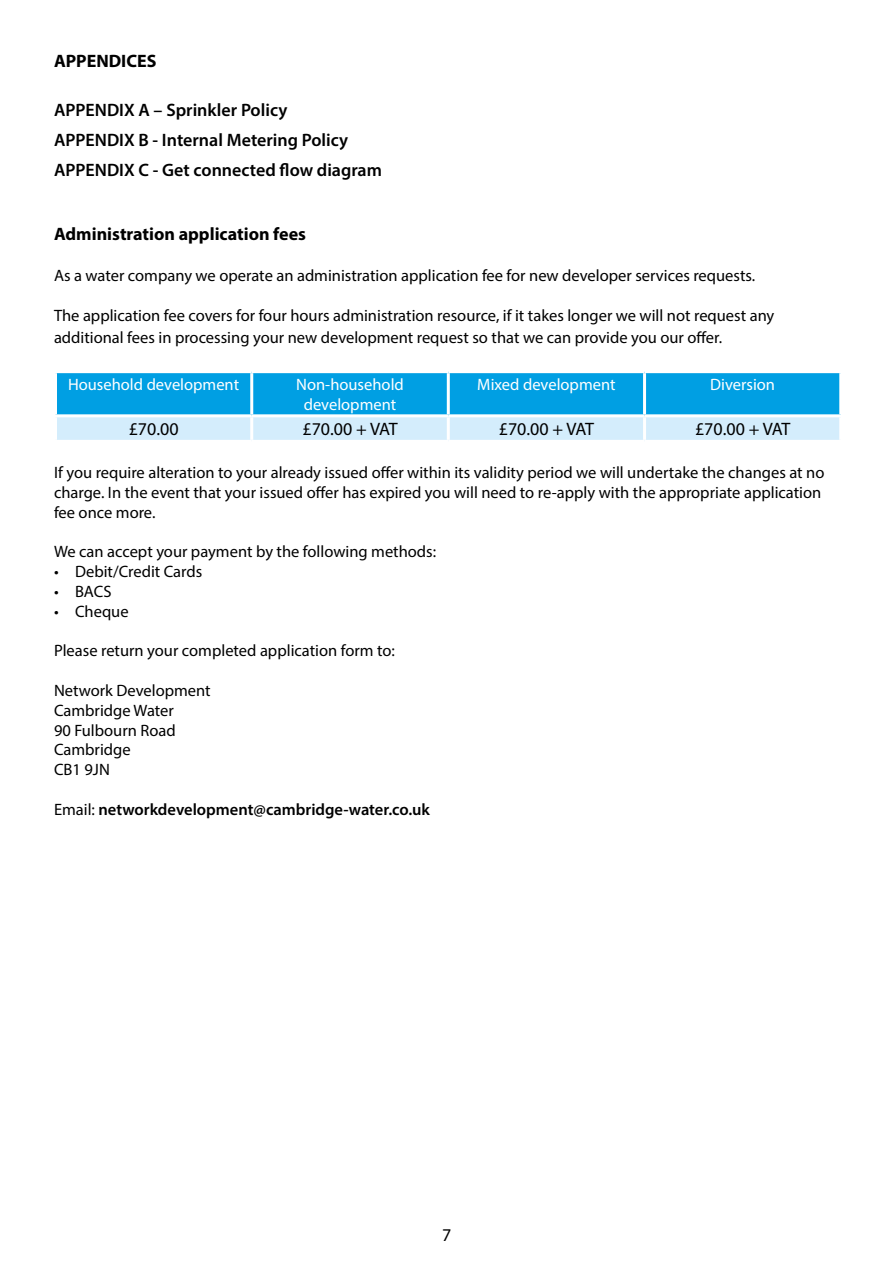
<style>
.page{position:relative;width:893px;height:1263px;background:#fff}
.page>*{position:absolute;margin:0;border:0;box-sizing:border-box;transform-origin:0 0}
.t1{font:600 18px/30.2px "Myriad Pro";color:#000}
.t2{font:700 18px "Myriad Pro";color:#000}
.t3{font:18px "Myriad Pro";color:#000}
.t4{font:16.5px/19.8px "Myriad Pro";color:#000}
.t5{font:16.5px/19.8px "Myriad Pro";color:#fff;text-align:center}
.t6{font:600 16.5px "Myriad Pro";color:#000}
.s1{font-weight:400}
</style>
<div class="page">
<svg style="left:57px;top:373px;width:782px;height:67px;background:#4dbbec"></svg>
<hr style="left:250px;top:373px;width:3px;height:41px;background:#fff">
<hr style="left:447px;top:373px;width:3px;height:41px;background:#fff">
<hr style="left:643px;top:373px;width:3px;height:41px;background:#fff">
<hr style="left:54px;top:414px;width:198px;height:3px;background:#fff">
<hr style="left:252px;top:414px;width:196px;height:3px;background:#fff">
<hr style="left:250px;top:417px;width:3px;height:23px;background:#fff">
<hr style="left:448px;top:414px;width:196px;height:3px;background:#fff">
<hr style="left:447px;top:417px;width:3px;height:23px;background:#fff">
<hr style="left:644px;top:414px;width:198px;height:3px;background:#fff">
<hr style="left:643px;top:417px;width:3px;height:23px;background:#fff">
<p class="t2" style="left:54px;top:50px;width:104px">APPENDICES</p>
<p class="t1" style="left:54px;top:94px;width:329px">APPENDIX A – Sprinkler Policy<br>APPENDIX B - Internal Metering Policy<br>APPENDIX C - Get connected flow diagram</p>
<p class="t2" style="left:54px;top:222px;width:254px">Administration application fees</p>
<p class="t4" style="left:54px;top:266px;width:703px">As a water company we operate an administration application fee for new developer services requests.</p>
<p class="t4" style="left:54px;top:304px;width:722px;line-height:21.6px">The application fee covers for four hours administration resource, if it takes longer we will not request any additional fees in processing your new development request so that we can provide you our offer.</p>
<p class="t5" style="left:68px;top:374px;width:173px">Household development</p>
<p class="t5" style="left:296px;top:374px;width:109px">Non-household development</p>
<p class="t5" style="left:477px;top:374px;width:140px">Mixed development</p>
<p class="t5" style="left:710px;top:374px;width:66px">Diversion</p>
<p class="t3" style="left:129px;top:418px;width:51px">£70.00</p>
<p class="t3" style="left:302px;top:418px;width:97px">£70.00 + VAT</p>
<p class="t3" style="left:499px;top:418px;width:97px">£70.00 + VAT</p>
<p class="t3" style="left:695px;top:418px;width:97px">£70.00 + VAT</p>
<p class="t4" style="left:54px;top:463px;width:772px">If you require alteration to your already issued offer within its validity period we will undertake the changes at no charge. In the event that your issued offer has expired you will need to re-apply with the appropriate application fee once more.</p>
<p class="t4" style="left:54px;top:542px;width:384px">We can accept your payment by the following methods:</p>
<p class="t4" style="left:54px;top:562px;width:150px">• Debit/Credit Cards</p>
<p class="t4" style="left:54px;top:581px;width:59px">• BACS</p>
<p class="t4" style="left:54px;top:601px;width:76px">• Cheque</p>
<p class="t4" style="left:54px;top:641px;width:343px">Please return your completed application form to:</p>
<p class="t4" style="left:54px;top:680px;width:158px">Network Development<br>Cambridge Water<br>90 Fulbourn Road<br>Cambridge<br>CB1 9JN</p>
<p class="t6" style="left:54px;top:799px;width:378px"><span class="s1">Email:</span> networkdevelopment@cambridge-water.co.uk</p>
<p class="t3" style="left:442px;top:1224px;width:11px">7</p>
</div>
